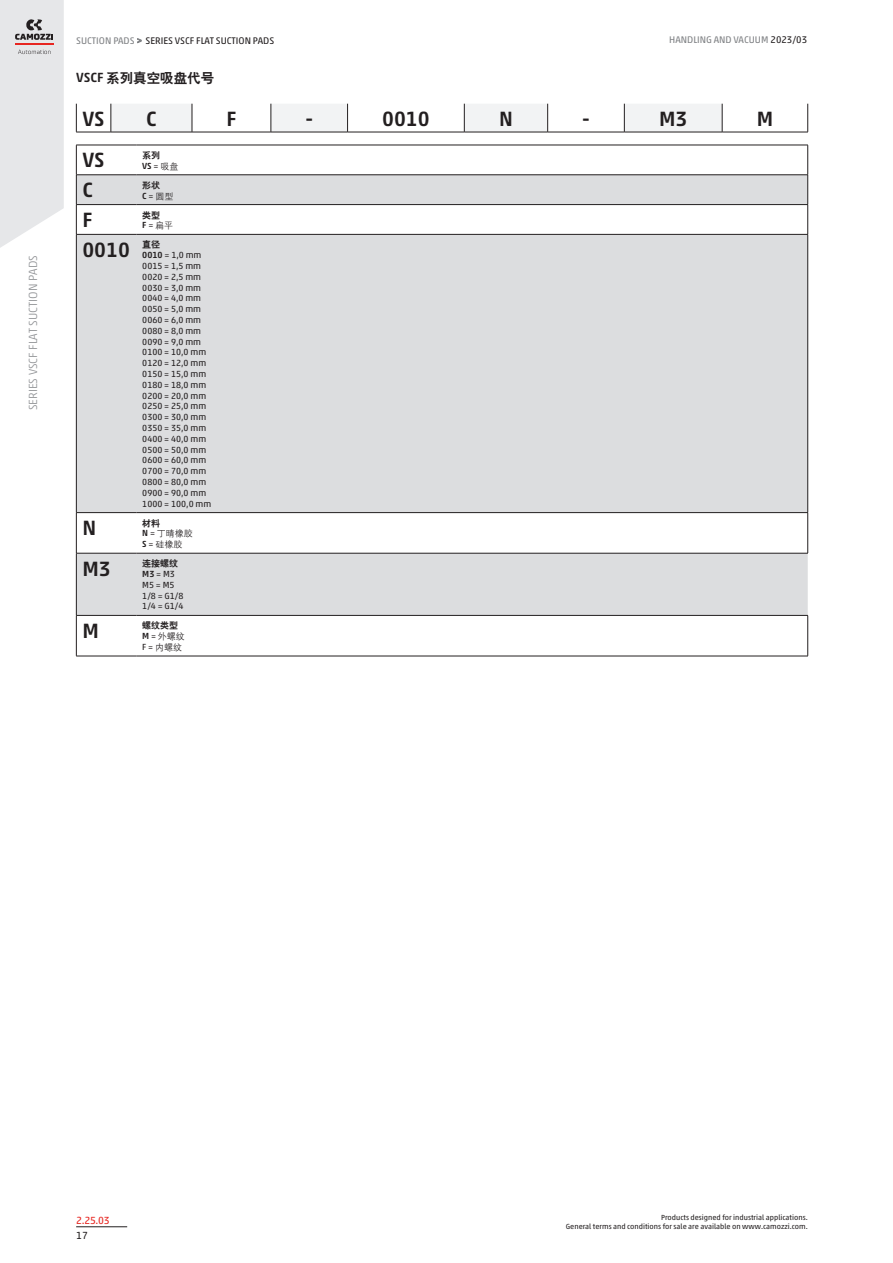
<style>
.page{position:relative;width:893px;height:1263px;background:#fff}
.page>*{position:absolute;margin:0;border:0;box-sizing:border-box;transform-origin:0 0}
.t1{font:500 21px "Akko W1 G";color:#231f20}
.t2{font:13.5px "H Yb 2 gj";color:#231f20}
.t3{font:300 12px "Akko W1 G";color:#939598}
.t4{font:10.5px "Akko W1 G";color:#e72621}
.t5{font:10.5px "Akko W1 G";color:#231f20}
.t6{font:9.75px "Akko W1 G";color:#231f20}
.t7{font:9.75px "Akko W1 G";color:#808285}
.t8{font:9px/10.8px "Akko W1 G";color:#231f20}
.t9{font:9px/10.8px "H Yg 2 gj";color:#231f20}
.t10{font:9px "H Yb 2 gj";color:#231f20}
.t11{font:500 9px "Akko W1 G";color:#231f20}
.t12{font:7.5px/9px "Akko W1 G";color:#231f20;text-align:right}
.s1{color:#808285}
.s2{font-size:9px;color:#808285}
.s3{color:#231f20}
.s4{font-family:"Akko W1 G";font-weight:500}
.s5{font-weight:400}
.s6{font-family:"H Yg 2 gj";font-weight:400}
.s7{font-family:"Akko W1 G"}
.s8{font-weight:500}
</style>
<div class="page">
<hr style="left:76px;top:1226px;width:51px;height:1px;background:#231f20">
<svg style="left:0;top:0;width:64px;height:248px;background:#e4e4e6"></svg>
<hr style="left:76px;top:132px;width:35px;height:1px;background:#231f20">
<hr style="left:111px;top:132px;width:81px;height:1px;background:#231f20">
<hr style="left:192px;top:132px;width:79px;height:1px;background:#231f20">
<hr style="left:271px;top:132px;width:77px;height:1px;background:#231f20">
<hr style="left:348px;top:132px;width:116px;height:1px;background:#231f20">
<hr style="left:464px;top:132px;width:84px;height:1px;background:#231f20">
<hr style="left:548px;top:132px;width:76px;height:1px;background:#231f20">
<hr style="left:624px;top:132px;width:98px;height:1px;background:#231f20">
<svg style="left:76px;top:104px;width:732px;height:28px"></svg>
<hr style="left:722px;top:132px;width:86px;height:1px;background:#231f20">
<svg style="left:77px;top:176px;width:731px;height:439px;background:#e1e2e3"></svg>
<hr style="left:76px;top:145px;width:60px;height:1px;background:#231f20">
<hr style="left:76px;top:145px;width:1px;height:30px;background:#231f20">
<hr style="left:136px;top:145px;width:672px;height:1px;background:#231f20">
<hr style="left:807px;top:145px;width:1px;height:30px;background:#231f20">
<hr style="left:76px;top:175px;width:60px;height:1px;background:#231f20">
<hr style="left:136px;top:175px;width:672px;height:1px;background:#231f20">
<hr style="left:76px;top:204px;width:60px;height:1px;background:#231f20">
<svg style="left:76px;top:175px;width:1px;height:59px"></svg>
<hr style="left:136px;top:204px;width:672px;height:1px;background:#231f20">
<svg style="left:807px;top:175px;width:1px;height:59px"></svg>
<hr style="left:76px;top:234px;width:60px;height:1px;background:#231f20">
<hr style="left:76px;top:235px;width:1px;height:277px;background:#231f20">
<hr style="left:136px;top:234px;width:672px;height:1px;background:#231f20">
<hr style="left:807px;top:235px;width:1px;height:277px;background:#231f20">
<hr style="left:76px;top:512px;width:60px;height:1px;background:#231f20">
<hr style="left:76px;top:513px;width:1px;height:40px;background:#231f20">
<hr style="left:136px;top:512px;width:672px;height:1px;background:#231f20">
<hr style="left:807px;top:513px;width:1px;height:40px;background:#231f20">
<hr style="left:76px;top:616px;width:1px;height:40px;background:#231f20">
<hr style="left:76px;top:656px;width:60px;height:1px;background:#231f20">
<hr style="left:807px;top:616px;width:1px;height:40px;background:#231f20">
<hr style="left:136px;top:656px;width:672px;height:1px;background:#231f20">
<hr style="left:76px;top:553px;width:1px;height:62px;background:#231f20">
<hr style="left:76px;top:553px;width:60px;height:1px;background:#231f20">
<hr style="left:136px;top:553px;width:672px;height:1px;background:#231f20">
<hr style="left:76px;top:615px;width:60px;height:1px;background:#231f20">
<hr style="left:136px;top:615px;width:672px;height:1px;background:#231f20">
<h3 class="t3" style="left:24px;top:410px;width:157px;rotate:-90deg">SERIES VSCF FLAT SUCTION PADS</h3>
<p class="t6" style="left:76px;top:33px;width:200px"><span class="s1">SUCTION PADS</span> <span class="s2">&gt;</span> SERIES VSCF FLAT SUCTION PADS</p>
<p class="t7" style="left:669px;top:33px;width:140px">HANDLING AND VACUUM <span class="s3">2023/03</span></p>
<h2 class="t2" style="left:76px;top:71px;width:140px"><span class="s4">VSCF</span> 系列真空吸盘代号</h2>
<h1 class="t1" style="left:83px;top:103px;width:24px">VS</h1>
<h1 class="t1" style="left:146px;top:103px;width:12px">C</h1>
<h1 class="t1" style="left:226px;top:103px;width:11px">F</h1>
<h1 class="t1" style="left:305px;top:103px;width:9px">-</h1>
<h1 class="t1" style="left:382px;top:103px;width:49px">0010</h1>
<h1 class="t1" style="left:499px;top:103px;width:15px">N</h1>
<h1 class="t1" style="left:582px;top:103px;width:9px">-</h1>
<h1 class="t1" style="left:659px;top:103px;width:30px">M3</h1>
<h1 class="t1" style="left:757px;top:103px;width:18px">M</h1>
<h1 class="t1" style="left:82px;top:145px;width:24px">VS</h1>
<p class="t10" style="left:142px;top:151px;width:19px">系列</p>
<p class="t11" style="left:142px;top:159px;width:38px">VS <span class="s5">=</span> <span class="s6">吸盘</span></p>
<h1 class="t1" style="left:82px;top:174px;width:12px">C</h1>
<p class="t10" style="left:142px;top:181px;width:19px">形状</p>
<p class="t9" style="left:142px;top:190px;width:33px"><span class="s4">C</span> <span class="s7">=</span> 圆型</p>
<h1 class="t1" style="left:82px;top:204px;width:11px">F</h1>
<p class="t10" style="left:142px;top:210px;width:19px">类型</p>
<p class="t9" style="left:142px;top:220px;width:32px"><span class="s4">F</span> <span class="s7">=</span> 扁平</p>
<h1 class="t1" style="left:82px;top:234px;width:49px">0010</h1>
<p class="t10" style="left:142px;top:240px;width:19px">直径</p>
<p class="t8" style="left:142px;top:249px;width:70px"><span class="s8">0010</span> = 1,0 mm<br>0015 = 1,5 mm<br>0020 = 2,5 mm<br>0030 = 3,0 mm<br>0040 = 4,0 mm<br>0050 = 5,0 mm<br>0060 = 6,0 mm<br>0080 = 8,0 mm<br>0090 = 9,0 mm<br>0100 = 10,0 mm<br>0120 = 12,0 mm<br>0150 = 15,0 mm<br>0180 = 18,0 mm<br>0200 = 20,0 mm<br>0250 = 25,0 mm<br>0300 = 30,0 mm<br>0350 = 35,0 mm<br>0400 = 40,0 mm<br>0500 = 50,0 mm<br>0600 = 60,0 mm<br>0700 = 70,0 mm<br>0800 = 80,0 mm<br>0900 = 90,0 mm<br>1000 = 100,0 mm</p>
<h1 class="t1" style="left:82px;top:512px;width:15px">N</h1>
<p class="t10" style="left:142px;top:518px;width:19px">材料</p>
<p class="t9" style="left:142px;top:528px;width:52px"><span class="s4">N</span> <span class="s7">=</span> 丁晴橡胶<br><span class="s4">S</span> <span class="s7">=</span> 硅橡胶</p>
<h1 class="t1" style="left:82px;top:553px;width:30px">M3</h1>
<p class="t10" style="left:142px;top:559px;width:37px">连接螺纹</p>
<p class="t8" style="left:142px;top:568px;width:43px"><span class="s8">M3</span> = M3<br>M5 = M5<br>1/8 = G1/8<br>1/4 = G1/4</p>
<h1 class="t1" style="left:82px;top:615px;width:18px">M</h1>
<p class="t10" style="left:142px;top:621px;width:37px">螺纹类型</p>
<p class="t9" style="left:142px;top:631px;width:44px"><span class="s4">M</span> <span class="s7">=</span> 外螺纹<br><span class="s7">F =</span> 内螺纹</p>
<p class="t4" style="left:76px;top:1212px;width:35px">2.25.03</p>
<p class="t5" style="left:76px;top:1228px;width:13px">17</p>
<p class="t12" style="left:566px;top:1212px;width:243px">Products designed for industrial applications.<br>General terms and conditions for sale are available on www.camozzi.com.</p>
</div>
